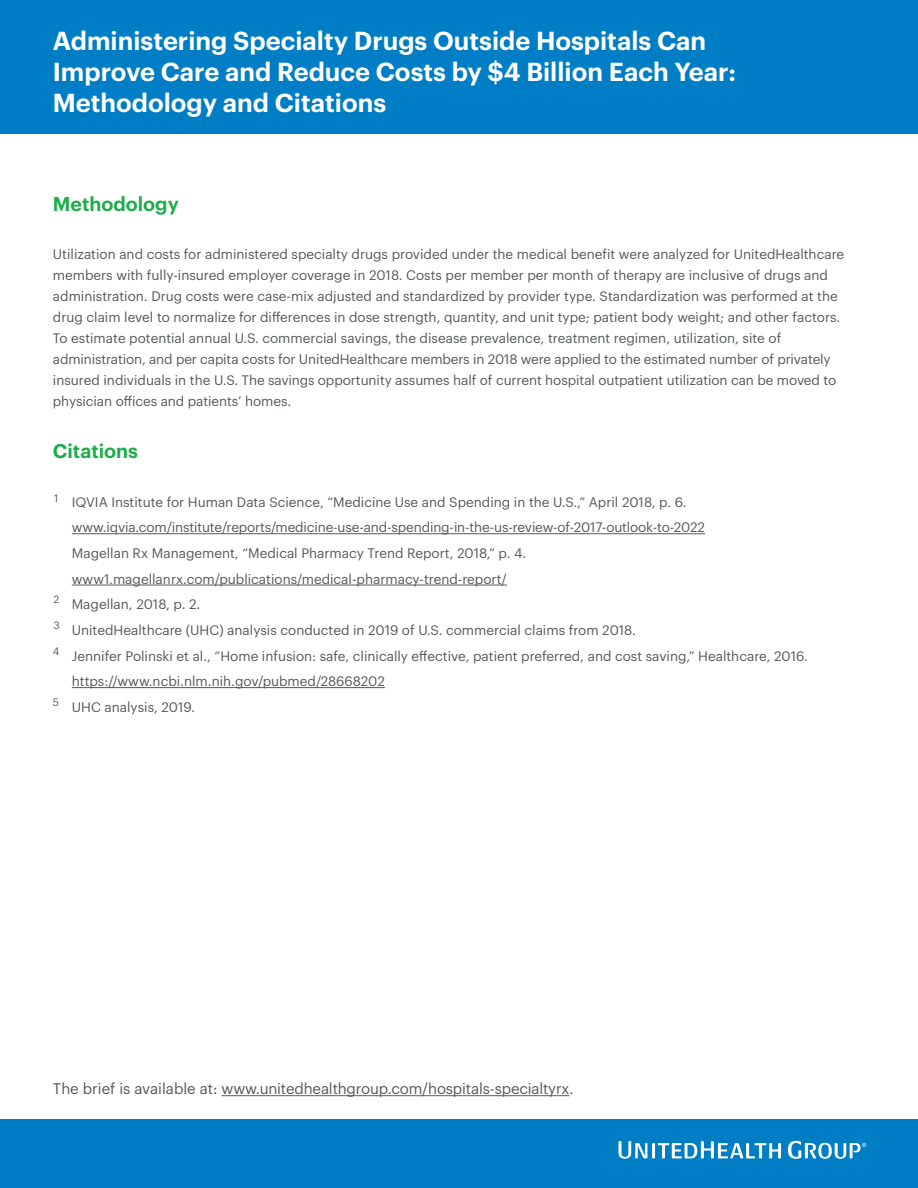
<style>
.page{position:relative;width:918px;height:1188px;background:#fff}
.page>*{position:absolute;margin:0;border:0;box-sizing:border-box;transform-origin:0 0}
.t1{font:600 25.5px/31.5px "Graphik";color:#fff}
.t2{font:600 19.5px "Graphik";color:#1cad4b}
.t3{font:15px "Graphik";letter-spacing:-.01em;color:#56595a}
.t4{font:13.5px/21px "Graphik";color:#56595a}
</style>
<div class="page">
<div style="left:0;top:0;width:918px;height:133px;background:#007ec5"></div>
<div style="left:0;top:1120px;width:918px;height:68px;background:#007ec5"></div>
<hr style="left:652px;top:1143px;width:3px;height:15px;background:#fff">
<svg style="left:619px;top:1141px;width:28px;height:18px"></svg>
<svg style="left:658px;top:1141px;width:123px;height:17px"></svg>
<svg style="left:788px;top:1141px;width:78px;height:18px"></svg>
<hr style="left:72px;top:533px;width:633px;height:1px;background:#56595a">
<hr style="left:72px;top:585px;width:435px;height:1px;background:#56595a">
<hr style="left:72px;top:687px;width:313px;height:1px;background:#56595a">
<hr style="left:222px;top:1095px;width:347px;height:1px;background:#56595a">
<h1 class="t1" style="left:53px;top:22px;width:685px">Administering Specialty Drugs Outside Hospitals Can<br>Improve Care and Reduce Costs by $4 Billion Each Year:<br>Methodology and Citations</h1>
<h2 class="t2" style="left:53px;top:189px;width:127px">Methodology</h2>
<p class="t4" style="left:53px;top:243px;width:793px">Utilization and costs for administered specialty drugs provided under the medical benefit were analyzed for UnitedHealthcare members with fully-insured employer coverage in 2018. Costs per member per month of therapy are inclusive of drugs and administration. Drug costs were case-mix adjusted and standardized by provider type. Standardization was performed at the drug claim level to normalize for differences in dose strength, quantity, and unit type; patient body weight; and other factors.<br>To estimate potential annual U.S. commercial savings, the disease prevalence, treatment regimen, utilization, site of administration, and per capita costs for UnitedHealthcare members in 2018 were applied to the estimated number of privately insured individuals in the U.S. The savings opportunity assumes half of current hospital outpatient utilization can be moved to physician offices and patients’ homes.</p>
<h2 class="t2" style="left:53px;top:436px;width:87px">Citations</h2>
<p class="t4" style="left:54px;top:490px;width:634px"><sup>1</sup> IQVIA Institute for Human Data Science, “Medicine Use and Spending in the U.S.,” April 2018, p. 6.</p>
<p class="t4" style="left:72px;top:516px;width:635px">www.iqvia.com/institute/reports/medicine-use-and-spending-in-the-us-review-of-2017-outlook-to-2022</p>
<p class="t4" style="left:72px;top:542px;width:456px">Magellan Rx Management, “Medical Pharmacy Trend Report, 2018,” p. 4.</p>
<p class="t4" style="left:72px;top:567px;width:437px">www1.magellanrx.com/publications/medical-pharmacy-trend-report/</p>
<p class="t4" style="left:53px;top:593px;width:148px"><sup>2</sup> Magellan, 2018, p. 2.</p>
<p class="t4" style="left:53px;top:618px;width:584px"><sup>3</sup> UnitedHealthcare (UHC) analysis conducted in 2019 of U.S. commercial claims from 2018.</p>
<p class="t4" style="left:53px;top:644px;width:757px"><sup>4</sup> Jennifer Polinski et al., “Home infusion: safe, clinically effective, patient preferred, and cost saving,” Healthcare, 2016.</p>
<p class="t4" style="left:72px;top:670px;width:315px">https://www.ncbi.nlm.nih.gov/pubmed/28668202</p>
<p class="t4" style="left:53px;top:695px;width:143px"><sup>5</sup> UHC analysis, 2019.</p>
<p class="t3" style="left:53px;top:1078px;width:522px">The brief is available at: www.unitedhealthgroup.com/hospitals-specialtyrx.</p>
</div>
